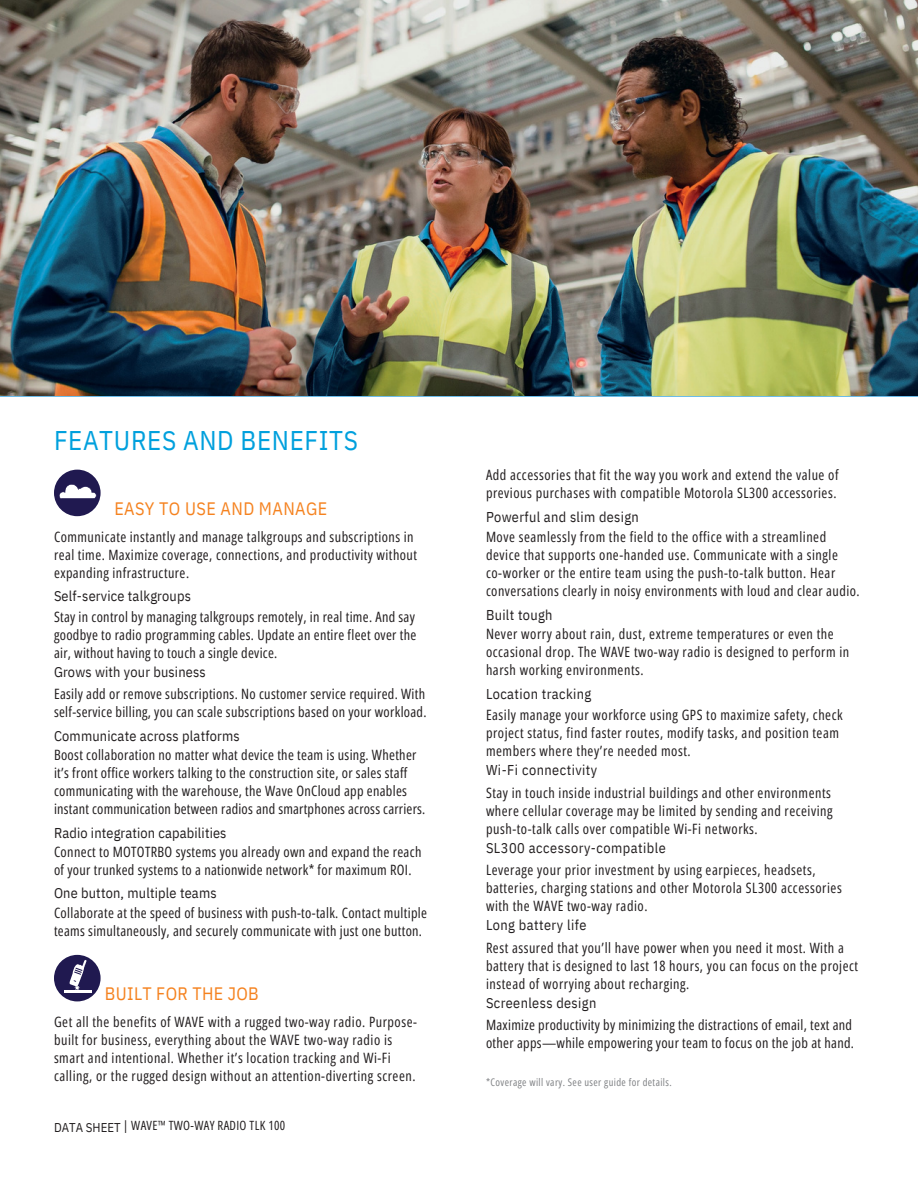
<style>
.page{position:relative;width:918px;height:1188px;background:#fff}
.page>*{position:absolute;margin:0;border:0;box-sizing:border-box;transform-origin:0 0}
.t1{font:27px "IBM Plex Sans Cond";letter-spacing:.025em;color:#00a0dd}
.t2{font:18px "IBM Plex Sans Cond";letter-spacing:.025em;color:#f5821f}
.t3{font:14.25px/18px "Open Sans Condensed";letter-spacing:.035em;color:#231f20}
.t4{font:14.25px "IBM Plex Sans Cond";letter-spacing:.015em;color:#231f20}
.t5{font:14.25px "Open Sans Condensed";letter-spacing:.015em;color:#231f20}
.t6{font:14.25px "IBM Plex Sans Cond";letter-spacing:.035em;color:#231f20}
.t7{font:12.75px "Open Sans Condensed";letter-spacing:.025em;color:#231f20}
.t8{font:12.75px "IBM Plex Sans Cond";color:#231f20}
.t9{font:10.5px "Open Sans Condensed";letter-spacing:.04em;color:#808285}
</style>
<div class="page">
<div style="left:54px;top:470px;width:47px;height:46px;background:#201950;border-radius:50%"></div>
<svg style="left:59px;top:484px;width:38px;height:15px"></svg>
<div style="left:54px;top:955px;width:47px;height:46px;background:#201950;border-radius:50%"></div>
<svg style="left:64px;top:960px;width:27px;height:32px"></svg>
<img style="left:0;top:0;width:918px;height:396px">
<p class="t1" style="left:54px;top:422px;width:305px">FEATURES AND BENEFITS</p>
<p class="t2" style="left:114px;top:497px;width:214px">EASY TO USE AND MANAGE</p>
<p class="t3" style="left:54px;top:527px;width:365px">Communicate instantly and manage talkgroups and subscriptions in real time. Maximize coverage, connections, and productivity without expanding infrastructure.</p>
<p class="t4" style="left:54px;top:587px;width:138px">Self-service talkgroups</p>
<p class="t3" style="left:54px;top:607px;width:362px">Stay in control by managing talkgroups remotely, in real time. And say</p>
<p class="t3" style="left:54px;top:625px;width:364px">goodbye to radio programming cables. Update an entire fleet over the</p>
<p class="t3" style="left:54px;top:643px;width:225px">air, without having to touch a single device.</p>
<p class="t4" style="left:54px;top:662px;width:153px">Grows with your business</p>
<p class="t3" style="left:54px;top:685px;width:373px">Easily add or remove subscriptions. No customer service required. With</p>
<p class="t3" style="left:54px;top:703px;width:374px">self-service billing, you can scale subscriptions based on your workload.</p>
<p class="t4" style="left:54px;top:726px;width:187px">Communicate across platforms</p>
<p class="t3" style="left:54px;top:745px;width:364px">Boost collaboration no matter what device the team is using. Whether</p>
<p class="t3" style="left:54px;top:763px;width:355px">it’s front office workers talking to the construction site, or sales staff</p>
<p class="t3" style="left:54px;top:781px;width:354px">communicating with the warehouse, the Wave OnCloud app enables</p>
<p class="t5" style="left:54px;top:799px;width:373px">instant communication between radios and smartphones across carriers.</p>
<p class="t4" style="left:54px;top:823px;width:174px">Radio integration capabilities</p>
<p class="t3" style="left:54px;top:842px;width:369px">Connect to MOTOTRBO systems you already own and expand the reach</p>
<p class="t3" style="left:54px;top:860px;width:359px">of your trunked systems to a nationwide network* for maximum ROI.</p>
<p class="t4" style="left:54px;top:884px;width:164px">One button, multiple teams</p>
<p class="t3" style="left:54px;top:903px;width:375px">Collaborate at the speed of business with push-to-talk. Contact multiple</p>
<p class="t3" style="left:54px;top:921px;width:370px">teams simultaneously, and securely communicate with just one button.</p>
<p class="t2" style="left:105px;top:982px;width:155px">BUILT FOR THE JOB</p>
<p class="t3" style="left:54px;top:1012px;width:365px">Get all the benefits of WAVE with a rugged two-way radio. Purpose&shy;built for business, everything about the WAVE two-way radio is smart and intentional. Whether it’s location tracking and Wi-Fi calling, or the rugged design without an attention-diverting screen.</p>
<p class="t8" style="left:54px;top:1119px;width:68px">DATA SHEET</p>
<p class="t7" style="left:123px;top:1117px;width:164px">| WAVE™ TWO-WAY RADIO TLK 100</p>
<p class="t3" style="left:486px;top:466px;width:354px">Add accessories that fit the way you work and extend the value of previous purchases with compatible Motorola SL300 accessories.</p>
<p class="t4" style="left:486px;top:507px;width:154px">Powerful and slim design</p>
<p class="t3" style="left:486px;top:528px;width:342px">Move seamlessly from the field to the office with a streamlined</p>
<p class="t3" style="left:486px;top:546px;width:353px">device that supports one-handed use. Communicate with a single</p>
<p class="t3" style="left:486px;top:564px;width:351px">co-worker or the entire team using the push-to-talk button. Hear</p>
<p class="t3" style="left:486px;top:582px;width:375px">conversations clearly in noisy environments with loud and clear audio.</p>
<p class="t4" style="left:486px;top:605px;width:68px">Built tough</p>
<p class="t3" style="left:486px;top:624px;width:349px">Never worry about rain, dust, extreme temperatures or even the</p>
<p class="t3" style="left:486px;top:642px;width:365px">occasional drop. The WAVE two-way radio is designed to perform in</p>
<p class="t3" style="left:486px;top:660px;width:159px">harsh working environments.</p>
<p class="t4" style="left:486px;top:684px;width:107px">Location tracking</p>
<p class="t3" style="left:486px;top:705px;width:358px">Easily manage your workforce using GPS to maximize safety, check</p>
<p class="t3" style="left:486px;top:723px;width:355px">project status, find faster routes, modify tasks, and position team</p>
<p class="t3" style="left:486px;top:741px;width:206px">members where they’re needed most.</p>
<p class="t6" style="left:486px;top:761px;width:113px">Wi-Fi connectivity</p>
<p class="t3" style="left:486px;top:783px;width:346px">Stay in touch inside industrial buildings and other environments</p>
<p class="t3" style="left:486px;top:801px;width:348px">where cellular coverage may be limited by sending and receiving</p>
<p class="t3" style="left:486px;top:819px;width:273px">push-to-talk calls over compatible Wi-Fi networks.</p>
<p class="t6" style="left:486px;top:838px;width:181px">SL300 accessory-compatible</p>
<p class="t3" style="left:486px;top:861px;width:331px">Leverage your prior investment by using earpieces, headsets,</p>
<p class="t3" style="left:486px;top:879px;width:357px">batteries, charging stations and other Motorola SL300 accessories</p>
<p class="t3" style="left:486px;top:897px;width:163px">with the WAVE two-way radio.</p>
<p class="t4" style="left:486px;top:916px;width:102px">Long battery life</p>
<p class="t3" style="left:486px;top:938px;width:359px">Rest assured that you’ll have power when you need it most. With a</p>
<p class="t3" style="left:486px;top:956px;width:374px">battery that is designed to last 18 hours, you can focus on the project</p>
<p class="t3" style="left:486px;top:974px;width:205px">instead of worrying about recharging.</p>
<p class="t4" style="left:486px;top:993px;width:112px">Screenless design</p>
<p class="t3" style="left:486px;top:1016px;width:368px">Maximize productivity by minimizing the distractions of email, text and</p>
<p class="t3" style="left:486px;top:1034px;width:370px">other apps—while empowering your team to focus on the job at hand.</p>
<p class="t9" style="left:486px;top:1075px;width:187px">*Coverage will vary. See user guide for details.</p>
</div>
